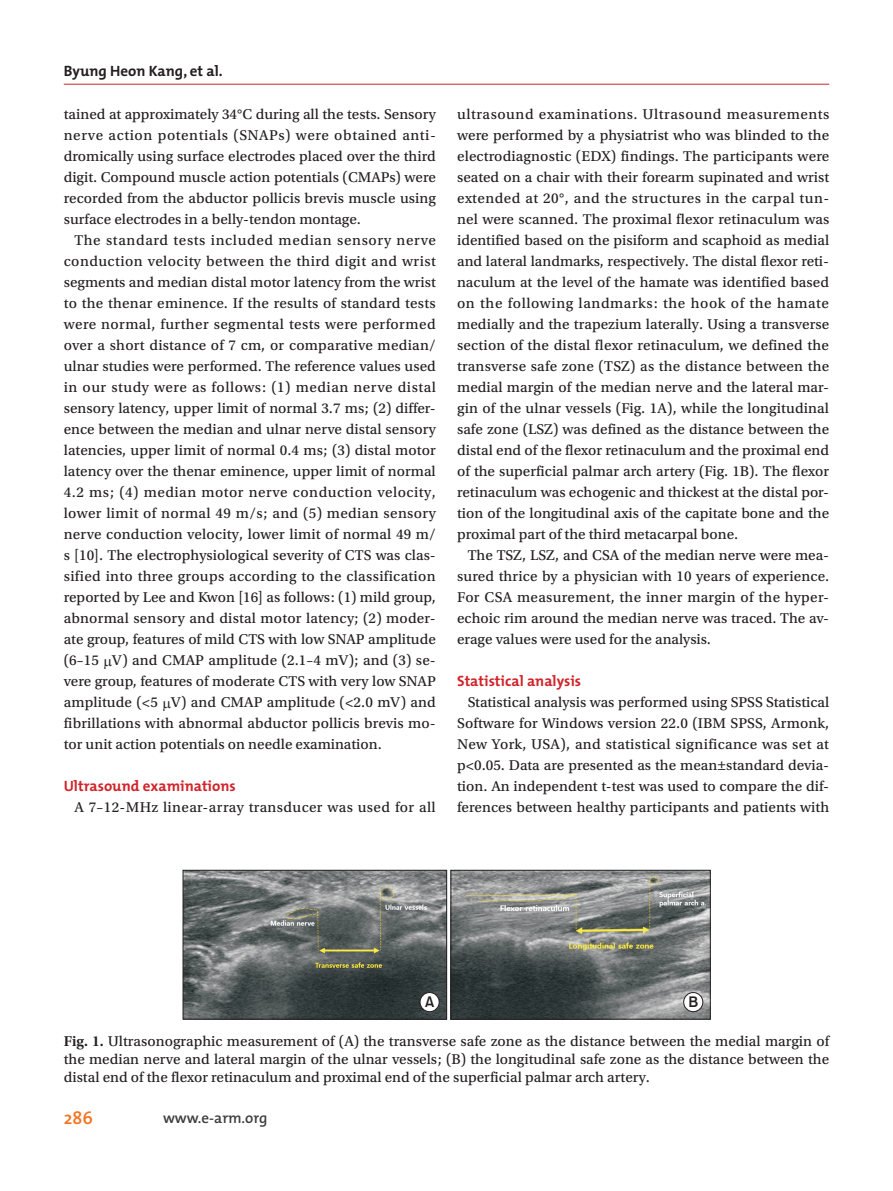
<style>
.page{position:relative;width:893px;height:1191px;background:#fff}
.page>*{position:absolute;margin:0;border:0;box-sizing:border-box;transform-origin:0 0}
.t1{font:600 18px "The Mix";color:#f47321}
.t2{font:15px/21px "Utopia Std Capt";color:#231f20;text-align:justify}
.t3{font:15px "Utopia Std Capt";letter-spacing:.025em;color:#231f20}
.t4{font:700 15px "The Mix";color:#d1232a}
.t5{font:700 15px "The Mix";color:#231f20}
.t6{font:600 15px "The Mix";color:#3e3e3f}
.t7{font:15px "Gothic 725 BT Bold A";color:#231f20}
.s1{font-family:"Utopia Std";font-weight:600}
</style>
<div class="page">
<hr style="left:64px;top:84px;width:765px;height:1px;background:#d1232a">
<svg style="left:182px;top:869px;width:529px;height:150px;background:#6b706e"></svg>
<div style="left:420px;top:992px;width:19px;height:19px;background:#fff;border-radius:50%"></div>
<div style="left:420px;top:992px;width:19px;height:20px;border:1px solid #231f20;border-radius:50%"></div>
<div style="left:684px;top:992px;width:19px;height:19px;background:#fff;border-radius:50%"></div>
<div style="left:683px;top:992px;width:20px;height:20px;border:1px solid #231f20;border-radius:50%"></div>
<p class="t5" style="left:64px;top:59px;width:161px">Byung Heon Kang, et al.</p>
<p class="t2" style="left:64px;top:104px;width:374px">tained at approximately 34°C during all the tests. Sensory nerve action potentials (SNAPs) were obtained anti&shy;dromically using surface electrodes placed over the third digit. Compound muscle action potentials (CMAPs) were recorded from the abductor pollicis brevis muscle using surface electrodes in a belly-tendon montage.</p>
<p class="t2" style="left:64px;top:230px;width:374px;text-indent:11px">The standard tests included median sensory nerve conduction velocity between the third digit and wrist segments and median distal motor latency from the wrist to the thenar eminence. If the results of standard tests were normal, further segmental tests were performed over a short distance of 7 cm, or comparative median/ ulnar studies were performed. The reference values used in our study were as follows: (1) median nerve distal sensory latency, upper limit of normal 3.7 ms; (2) differ&shy;ence between the median and ulnar nerve distal sensory latencies, upper limit of normal 0.4 ms; (3) distal motor latency over the thenar eminence, upper limit of normal 4.2 ms; (4) median motor nerve conduction velocity, lower limit of normal 49 m/s; and (5) median sensory nerve conduction velocity, lower limit of normal 49 m/ s [10]. The electrophysiological severity of CTS was clas&shy;sified into three groups according to the classification reported by Lee and Kwon [16] as follows: (1) mild group, abnormal sensory and distal motor latency; (2) moder&shy;ate group, features of mild CTS with low SNAP amplitude (6–15 V) and CMAP amplitude (2.1–4 mV); and (3) se&shy;vere group, features of moderate CTS with very low SNAP amplitude (&lt;5 V) and CMAP amplitude (&lt;2.0 mV) and fibrillations with abnormal abductor pollicis brevis mo&shy;tor unit action potentials on needle examination.</p>
<p class="t4" style="left:64px;top:773px;width:173px">Ultrasound examinations</p>
<p class="t3" style="left:74px;top:799px;width:363px">A 7–12-MHz linear-array transducer was used for all</p>
<p class="t2" style="left:457px;top:104px;width:374px">ultrasound examinations. Ultrasound measurements were performed by a physiatrist who was blinded to the electrodiagnostic (EDX) findings. The participants were seated on a chair with their forearm supinated and wrist extended at 20°, and the structures in the carpal tun&shy;nel were scanned. The proximal flexor retinaculum was identified based on the pisiform and scaphoid as medial and lateral landmarks, respectively. The distal flexor reti&shy;naculum at the level of the hamate was identified based on the following landmarks: the hook of the hamate medially and the trapezium laterally. Using a transverse section of the distal flexor retinaculum, we defined the transverse safe zone (TSZ) as the distance between the medial margin of the median nerve and the lateral mar&shy;gin of the ulnar vessels (Fig. 1A), while the longitudinal safe zone (LSZ) was defined as the distance between the distal end of the flexor retinaculum and the proximal end of the superficial palmar arch artery (Fig. 1B). The flexor retinaculum was echogenic and thickest at the distal por&shy;tion of the longitudinal axis of the capitate bone and the proximal part of the third metacarpal bone.</p>
<p class="t2" style="left:457px;top:545px;width:374px;text-indent:11px">The TSZ, LSZ, and CSA of the median nerve were mea&shy;sured thrice by a physician with 10 years of experience.<br>For CSA measurement, the inner margin of the hyper&shy;echoic rim around the median nerve was traced. The av&shy;erage values were used for the analysis.</p>
<p class="t4" style="left:457px;top:668px;width:126px">Statistical analysis</p>
<p class="t2" style="left:457px;top:692px;width:374px;text-indent:11px">Statistical analysis was performed using SPSS Statistical Software for Windows version 22.0 (IBM SPSS, Armonk, New York, USA), and statistical significance was set at p&lt;0.05. Data are presented as the mean±standard devia&shy;tion. An independent t-test was used to compare the dif&shy;ferences between healthy participants and patients with</p>
<p class="t7" style="left:425px;top:993px;width:11px">A</p>
<p class="t7" style="left:688px;top:993px;width:11px">B</p>
<p class="t2" style="left:64px;top:1032px;width:767px;line-height:18px"><span class="s1">Fig. 1.</span> Ultrasonographic measurement of (A) the transverse safe zone as the distance between the medial margin of the median nerve and lateral margin of the ulnar vessels; (B) the longitudinal safe zone as the distance between the distal end of the flexor retinaculum and proximal end of the superficial palmar arch artery.</p>
<p class="t1" style="left:64px;top:1102px;width:31px">286</p>
<p class="t6" style="left:163px;top:1105px;width:106px">www.e-arm.org</p>
</div>
